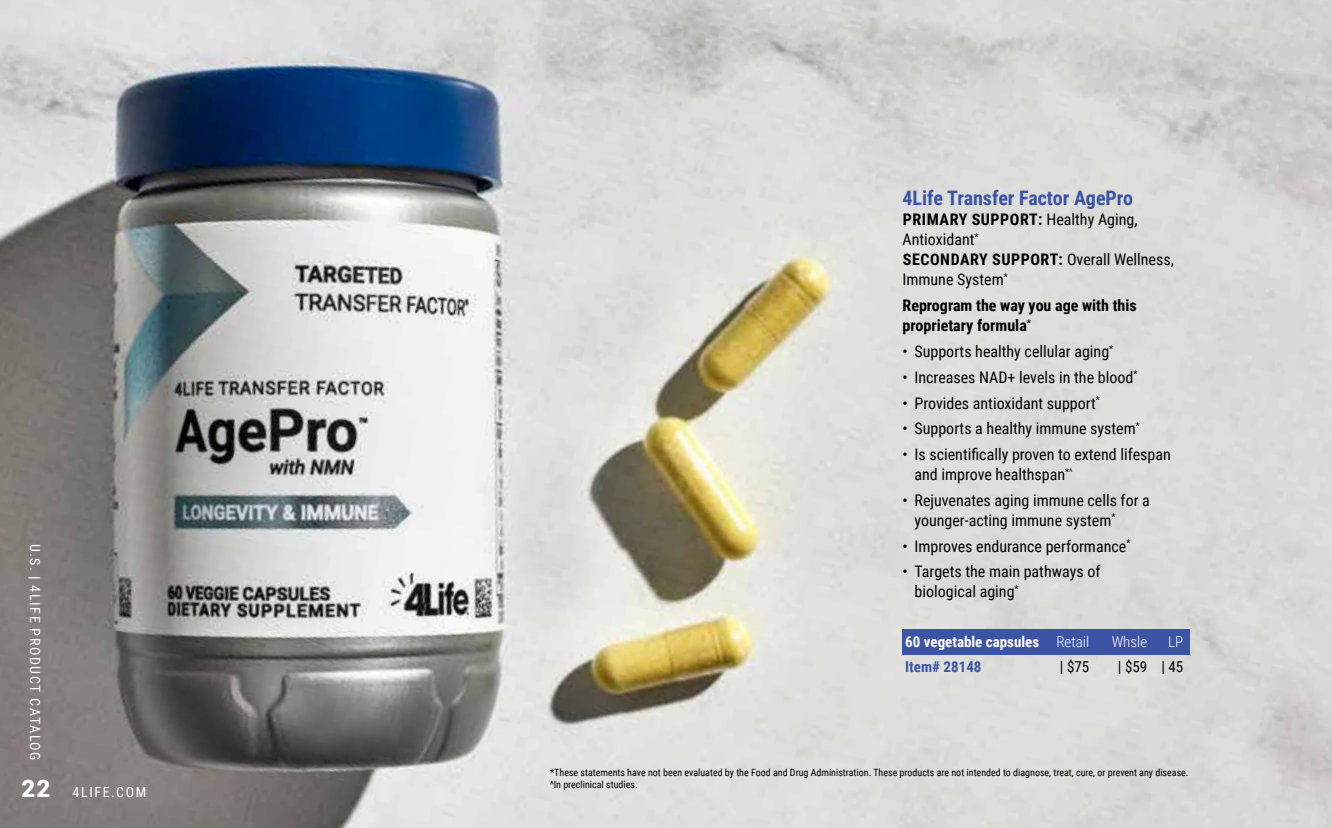
<style>
.page{position:relative;width:1332px;height:828px;background:#fff}
.page>*{position:absolute;margin:0;border:0;box-sizing:border-box;transform-origin:0 0}
.t1{font:900 24px "Roboto";color:#fff}
.t2{font:700 20px "Roboto Condensed";color:#3c54a5}
.t3{font:16px/20px "Roboto Condensed";color:#000}
.t4{font:700 16px/20px "Roboto Condensed";color:#000}
.t5{font:700 15px "Roboto Condensed";color:#fff}
.t6{font:15px "Roboto Condensed";color:#000}
.t7{font:700 15px "Roboto Condensed";color:#3c54a5}
.t8{font:300 15px "Roboto Condensed";color:#fff}
.t9{font:14px "Roboto Condensed";letter-spacing:.115em;color:#fff}
.t10{font:10px/12px "Roboto Condensed";color:#000}
.s1{font-weight:700}
.s2{font-weight:300}
</style>
<div class="page">
<img style="left:0;top:0;width:1332px;height:828px">
<div style="left:902px;top:629px;width:287px;height:26px;background:#3c54a5"></div>
<p class="t9" style="left:45px;top:544px;width:218px;rotate:90deg">U.S. <span class="s1">|</span> 4LIFE PRODUCT CATALOG</p>
<h1 class="t1" style="left:22px;top:771px;width:30px">22</h1>
<p class="t9" style="left:73px;top:782px;width:75px">4LIFE.COM</p>
<p class="t2" style="left:903px;top:184px;width:232px">4Life Transfer Factor AgePro</p>
<p class="t3" style="left:903px;top:209px;width:273px"><span class="s1">PRIMARY SUPPORT:</span> Healthy Aging,<br>Antioxidant<sup>*<br></sup><span class="s1">SECONDARY SUPPORT:</span> Overall Wellness,<br>Immune System<sup>*</sup></p>
<p class="t4" style="left:903px;top:295px;width:236px">Reprogram the way you age with this proprietary formula<sup>*</sup></p>
<p class="t3" style="left:903px;top:341px;width:212px">• Supports healthy cellular aging<sup>*</sup></p>
<p class="t3" style="left:903px;top:366px;width:236px">• Increases NAD+ levels in the blood<sup>*</sup></p>
<p class="t3" style="left:903px;top:392px;width:199px">• Provides antioxidant support<sup>*</sup></p>
<p class="t3" style="left:903px;top:418px;width:239px">• Supports a healthy immune system<sup>*</sup></p>
<p class="t3" style="left:915px;top:444px;width:258px;text-indent:-12px">• Is scientifically proven to extend lifespan and improve healthspan<sup>*^</sup></p>
<p class="t3" style="left:915px;top:490px;width:237px;text-indent:-12px">• Rejuvenates aging immune cells for a younger-acting immune system<sup>*</sup></p>
<p class="t3" style="left:903px;top:535px;width:229px">• Improves endurance performance<sup>*</sup></p>
<p class="t3" style="left:915px;top:561px;width:187px;text-indent:-12px">• Targets the main pathways of biological aging<sup>*</sup></p>
<p class="t5" style="left:905px;top:631px;width:186px">60 vegetable capsules <span class="s2">Retail</span></p>
<p class="t8" style="left:1112px;top:631px;width:37px">Whsle</p>
<p class="t8" style="left:1168px;top:631px;width:17px">LP</p>
<p class="t7" style="left:905px;top:656px;width:78px">Item# 28148</p>
<p class="t6" style="left:1060px;top:656px;width:31px">| $75</p>
<p class="t6" style="left:1118px;top:656px;width:67px">| $59 | 45</p>
<p class="t10" style="left:550px;top:766px;width:640px">*These statements have not been evaluated by the Food and Drug Administration. These products are not intended to diagnose, treat, cure, or prevent any disease. ^In preclinical studies.</p>
</div>
